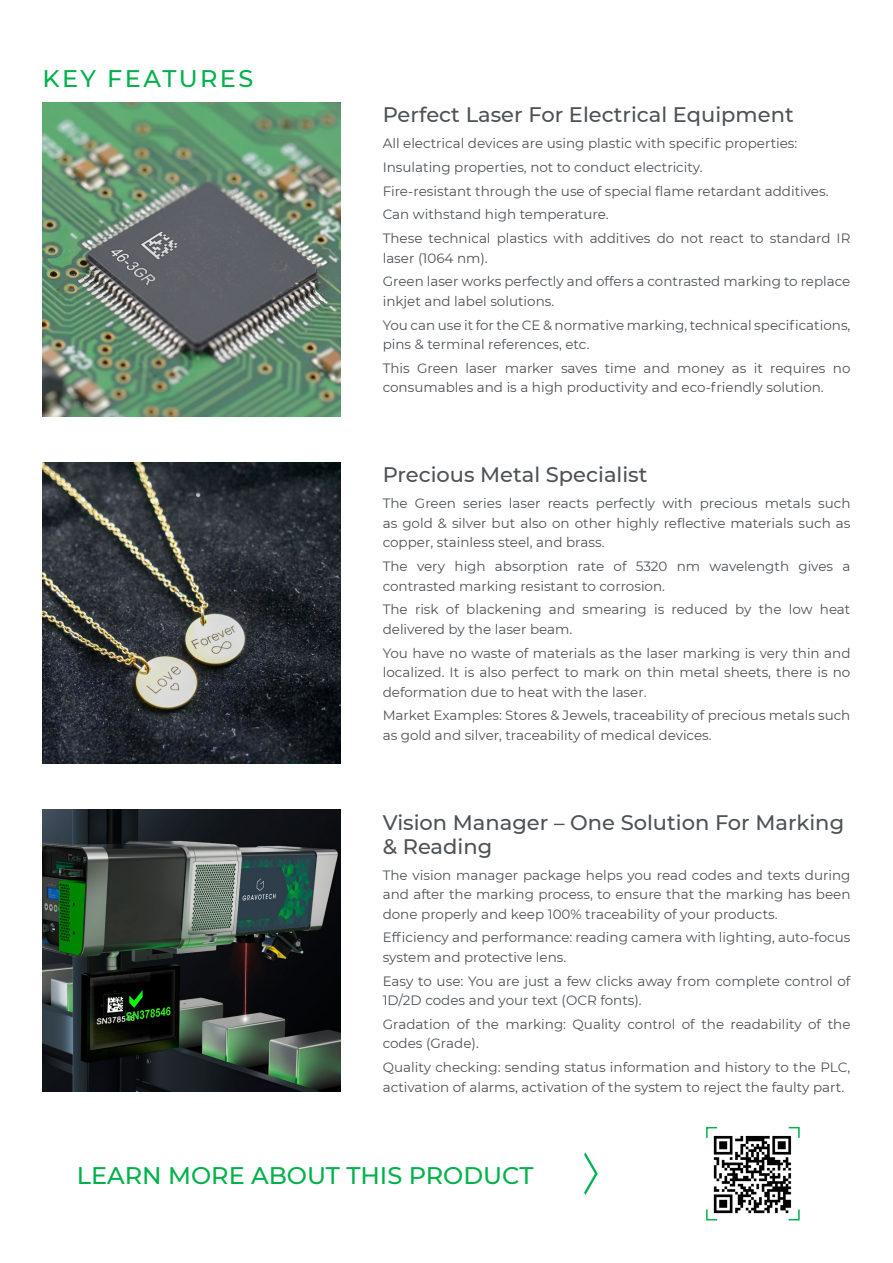
<style>
.page{position:relative;width:893px;height:1263px;background:#fff}
.page>*{position:absolute;margin:0;border:0;box-sizing:border-box;transform-origin:0 0}
.t1{font:500 24px "Montserrat";color:#00b14c}
.t2{font:500 24px "Montserrat";letter-spacing:.1em;color:#00b14c}
.t3{font:500 21px/24px "Montserrat";color:#4d5257}
.t4{font:13.5px/19.5px "Montserrat";color:#4d5257}
</style>
<div class="page">
<img style="left:43px;top:462px;width:297px;height:302px">
<img style="left:43px;top:102px;width:297px;height:314px">
<img style="left:43px;top:809px;width:297px;height:283px">
<svg style="left:584px;top:1152px;width:14px;height:43px"></svg>
<svg style="left:706px;top:1126px;width:12px;height:12px"></svg>
<svg style="left:706px;top:1209px;width:12px;height:12px"></svg>
<svg style="left:788px;top:1126px;width:12px;height:12px"></svg>
<svg style="left:788px;top:1209px;width:12px;height:12px"></svg>
<img style="left:710px;top:1132px;width:84px;height:83px">
<h1 class="t2" style="left:43px;top:62px;width:212px">KEY FEATURES</h1>
<h2 class="t3" style="left:383px;top:102px;width:412px">Perfect Laser For Electrical Equipment</h2>
<p class="t4" style="left:383px;top:131px;width:469px;line-height:23.7px">All electrical devices are using plastic with specific properties:<br>Insulating properties, not to conduct electricity.<br>Fire-resistant through the use of special flame retardant additives.<br>Can withstand high temperature.<br>These technical plastics with additives do not react to standard IR</p>
<p class="t4" style="left:383px;top:246px;width:469px;line-height:23.7px">laser (1064 nm).<br>Green laser works perfectly and offers a contrasted marking to replace</p>
<p class="t4" style="left:383px;top:289px;width:469px;line-height:23.7px">inkjet and label solutions.<br>You can use it for the CE &amp; normative marking, technical specifications,</p>
<p class="t4" style="left:383px;top:332px;width:469px;line-height:23.7px">pins &amp; terminal references, etc.<br>This Green laser marker saves time and money as it requires no</p>
<p class="t4" style="left:383px;top:377px;width:443px">consumables and is a high productivity and eco-friendly solution.</p>
<h2 class="t3" style="left:383px;top:462px;width:266px">Precious Metal Specialist</h2>
<p class="t4" style="left:383px;top:493px;width:469px;text-align:justify">The Green series laser reacts perfectly with precious metals such as gold &amp; silver but also on other highly reflective materials such as copper, stainless steel, and brass.</p>
<p class="t4" style="left:383px;top:556px;width:469px">The very high absorption rate of 5320 nm wavelength gives a contrasted marking resistant to corrosion.</p>
<p class="t4" style="left:383px;top:599px;width:469px">The risk of blackening and smearing is reduced by the low heat delivered by the laser beam.</p>
<p class="t4" style="left:383px;top:642px;width:469px;text-align:justify">You have no waste of materials as the laser marking is very thin and localized. It is also perfect to mark on thin metal sheets, there is no deformation due to heat with the laser.</p>
<p class="t4" style="left:383px;top:705px;width:469px">Market Examples: Stores &amp; Jewels, traceability of precious metals such as gold and silver, traceability of medical devices.</p>
<h2 class="t3" style="left:383px;top:809px;width:463px">Vision Manager – One Solution For Marking &amp; Reading</h2>
<p class="t4" style="left:383px;top:865px;width:469px;text-align:justify">The vision manager package helps you read codes and texts during and after the marking process, to ensure that the marking has been done properly and keep 100% traceability of your products.</p>
<p class="t4" style="left:383px;top:927px;width:469px">Efficiency and performance: reading camera with lighting, auto-focus system and protective lens.</p>
<p class="t4" style="left:383px;top:970px;width:469px">Easy to use: You are just a few clicks away from complete control of<br>1D/2D codes and your text (OCR fonts).</p>
<p class="t4" style="left:383px;top:1014px;width:469px">Gradation of the marking: Quality control of the readability of the codes (Grade).</p>
<p class="t4" style="left:383px;top:1057px;width:469px">Quality checking: sending status information and history to the PLC, activation of alarms, activation of the system to reject the faulty part.</p>
<h1 class="t1" style="left:77px;top:1159px;width:458px">LEARN MORE ABOUT THIS PRODUCT</h1>
</div>
